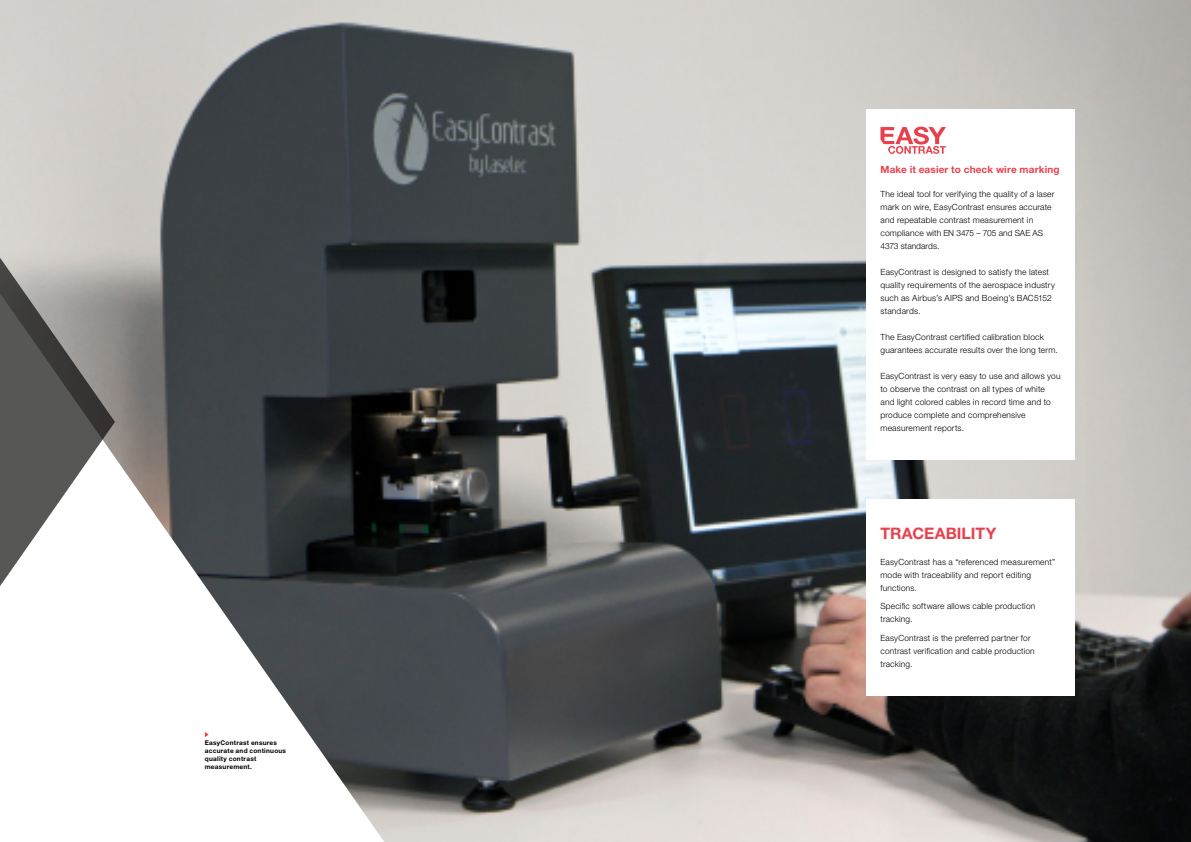
<style>
.page{position:relative;width:1191px;height:842px;background:#fff}
.page>*{position:absolute;margin:0;border:0;box-sizing:border-box;transform-origin:0 0}
.t1{font:700 15.9px "Helvetica Neue LT Std";color:#e8414e}
.t2{font:700 10px "Helvetica Neue LT Std";letter-spacing:.015em;color:#e8414e}
.t3{font:300 8.5px/13px "Helvetica Neue LT Std";letter-spacing:.02em;color:#000}
.t4{font:700 6.5px/8px "Helvetica Neue LT Std";letter-spacing:.035em;color:#000}
</style>
<div class="page">
<img style="left:0;top:0;width:1191px;height:842px">
<svg style="left:0;top:293px;width:384px;height:549px"></svg>
<svg style="left:0;top:134px;width:115px;height:576px"></svg>
<div style="left:866px;top:109px;width:208px;height:351px;background:#fff"></div>
<svg style="left:880px;top:127px;width:66px;height:27px"></svg>
<div style="left:866px;top:499px;width:208px;height:196px;background:#fff"></div>
<svg style="left:205px;top:732px;width:4px;height:5px"></svg>
<p class="t4" style="left:205px;top:739px;width:83px">EasyContrast ensures accurate and continuous quality contrast measurement.</p>
<p class="t2" style="left:880px;top:163px;width:181px">Make it easier to check wire marking</p>
<p class="t3" style="left:880px;top:187px;width:176px">The ideal tool for verifying the quality of a laser mark on wire, EasyContrast ensures accurate and repeatable contrast measurement in compliance with EN 3475 – 705 and SAE AS 4373 standards.</p>
<p class="t3" style="left:880px;top:265px;width:176px">EasyContrast is designed to satisfy the latest quality requirements of the aerospace industry such as Airbus’s AIPS and Boeing’s BAC5152 standards.</p>
<p class="t3" style="left:880px;top:330px;width:179px">The EasyContrast certified calibration block guarantees accurate results over the long term.</p>
<p class="t3" style="left:880px;top:369px;width:182px">EasyContrast is very easy to use and allows you to observe the contrast on all types of white and light colored cables in record time and to produce complete and comprehensive measurement reports.</p>
<h1 class="t1" style="left:880px;top:524px;width:117px">TRACEABILITY</h1>
<p class="t3" style="left:880px;top:555px;width:176px">EasyContrast has a “referenced measurement” mode with traceability and report editing functions.</p>
<p class="t3" style="left:880px;top:600px;width:156px">Specific software allows cable production tracking.</p>
<p class="t3" style="left:880px;top:631px;width:156px">EasyContrast is the preferred partner for contrast verification and cable production tracking.</p>
</div>
